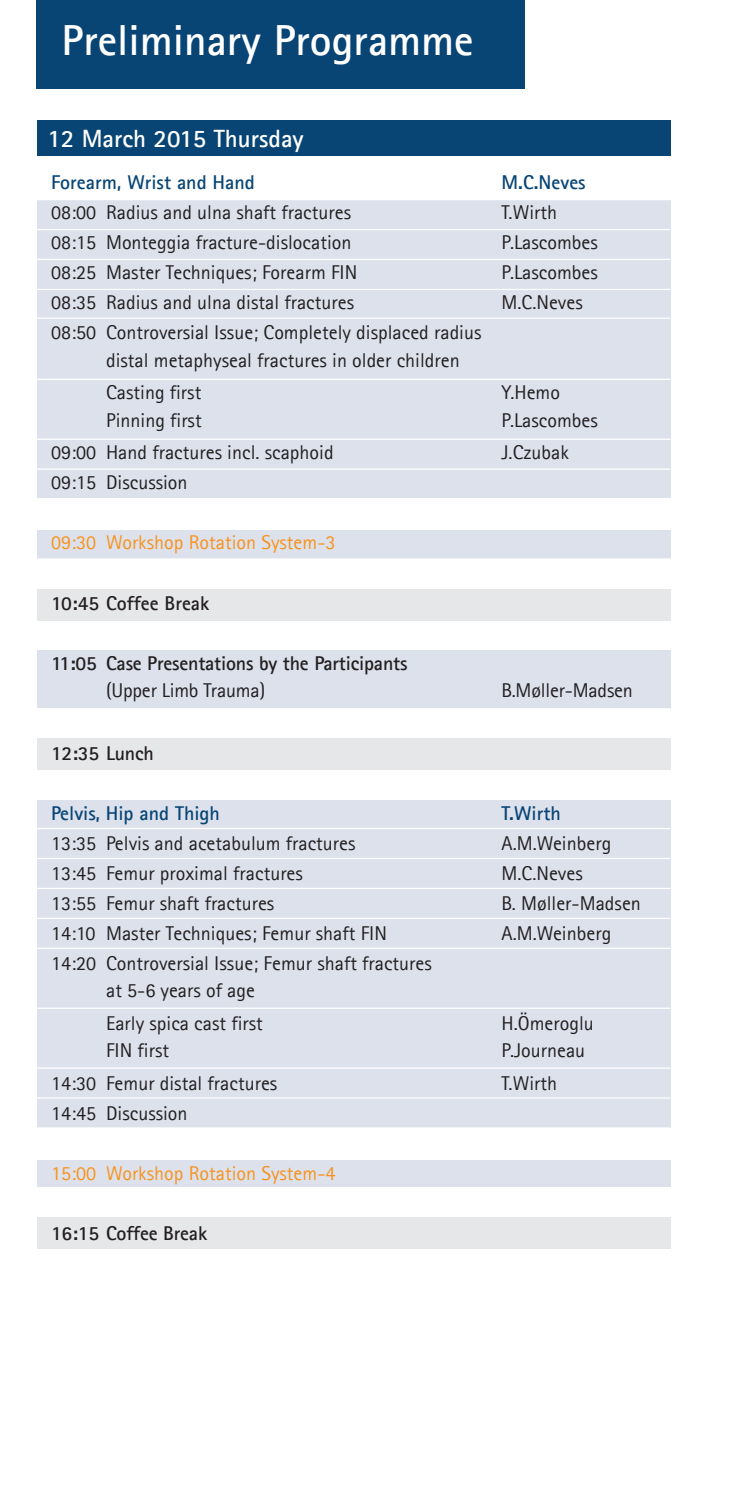
<style>
.page{position:relative;width:745px;height:1489px;background:#fff}
.page>*{position:absolute;margin:0;border:0;box-sizing:border-box;transform-origin:0 0}
.t1{font:700 43.5px "Agfa Rotis Sans Serif";color:#fff}
.t2{font:700 25px "Agfa Rotis Sans Serif";color:#fff}
.t3{font:20px "Agfa Rotis Sans Serif";color:#231f20}
.t4{font:700 20px "Agfa Rotis Sans Serif";letter-spacing:-.01em;color:#231f20}
.t5{font:20px "Agfa Rotis Sans Serif";color:#f7931d}
.t6{font:700 20px "Agfa Rotis Sans Serif";color:#084575}
</style>
<div class="page">
<div style="left:37px;top:168px;width:633px;height:1078px;background:#dce1ec"></div>
<hr style="left:37px;top:378px;width:633px;height:2px;background:#fff">
<hr style="left:37px;top:708px;width:633px;height:1px;background:#fff">
<hr style="left:37px;top:558px;width:633px;height:1px;background:#fff">
<hr style="left:37px;top:289px;width:633px;height:1px;background:#fff">
<hr style="left:37px;top:317px;width:633px;height:2px;background:#fff">
<hr style="left:37px;top:438px;width:633px;height:2px;background:#fff">
<hr style="left:37px;top:468px;width:633px;height:2px;background:#fff">
<hr style="left:37px;top:229px;width:633px;height:1px;background:#fff">
<hr style="left:37px;top:259px;width:633px;height:1px;background:#fff">
<div style="left:35px;top:161px;width:638px;height:39px;background:#fff"></div>
<div style="left:35px;top:1187px;width:636px;height:31px;background:#fff"></div>
<div style="left:35px;top:1127px;width:636px;height:32px;background:#fff"></div>
<div style="left:31px;top:498px;width:645px;height:31px;background:#fff"></div>
<div style="left:31px;top:559px;width:645px;height:31px;background:#fff"></div>
<div style="left:31px;top:619px;width:645px;height:30px;background:#fff"></div>
<div style="left:31px;top:709px;width:645px;height:30px;background:#fff"></div>
<div style="left:31px;top:768px;width:645px;height:31px;background:#fff"></div>
<hr style="left:37px;top:887px;width:633px;height:2px;background:#fff">
<hr style="left:37px;top:1067px;width:633px;height:1px;background:#fff">
<hr style="left:37px;top:917px;width:633px;height:1px;background:#fff">
<hr style="left:37px;top:827px;width:633px;height:2px;background:#fff">
<hr style="left:37px;top:857px;width:633px;height:2px;background:#fff">
<hr style="left:37px;top:1007px;width:633px;height:1px;background:#fff">
<hr style="left:37px;top:947px;width:633px;height:1px;background:#fff">
<hr style="left:37px;top:1097px;width:633px;height:1px;background:#fff">
<div style="left:37px;top:589px;width:633px;height:31px;background:#e6e7e9"></div>
<div style="left:37px;top:738px;width:633px;height:31px;background:#e6e7e9"></div>
<div style="left:37px;top:1217px;width:633px;height:31px;background:#e6e7e9"></div>
<div style="left:37px;top:0;width:487px;height:89px;background:#084575"></div>
<div style="left:37px;top:120px;width:633px;height:36px;background:#084575"></div>
<p class="t1" style="left:62px;top:13px;width:413px">Preliminary Programme</p>
<p class="t2" style="left:47px;top:122px;width:257px">12 March 2015 Thursday</p>
<p class="t6" style="left:51px;top:170px;width:205px">Forearm, Wrist and Hand</p>
<p class="t6" style="left:501px;top:170px;width:86px">M.C.Neves</p>
<p class="t3" style="left:51px;top:201px;width:301px">08:00 Radius and ulna shaft fractures</p>
<p class="t3" style="left:501px;top:201px;width:57px">T.Wirth</p>
<p class="t3" style="left:51px;top:231px;width:302px">08:15 Monteggia fracture-dislocation</p>
<p class="t3" style="left:501px;top:231px;width:98px">P.Lascombes</p>
<p class="t3" style="left:51px;top:261px;width:308px">08:25 Master Techniques; Forearm FIN</p>
<p class="t3" style="left:501px;top:261px;width:98px">P.Lascombes</p>
<p class="t3" style="left:51px;top:291px;width:304px">08:35 Radius and ulna distal fractures</p>
<p class="t3" style="left:501px;top:291px;width:83px">M.C.Neves</p>
<p class="t3" style="left:51px;top:321px;width:432px">08:50 Controversial Issue; Completely displaced radius</p>
<p class="t3" style="left:106px;top:348px;width:355px">distal metaphyseal fractures in older children</p>
<p class="t3" style="left:106px;top:381px;width:97px">Casting first</p>
<p class="t3" style="left:501px;top:381px;width:60px">Y.Hemo</p>
<p class="t3" style="left:106px;top:408px;width:97px">Pinning first</p>
<p class="t3" style="left:501px;top:408px;width:98px">P.Lascombes</p>
<p class="t3" style="left:51px;top:441px;width:284px">09:00 Hand fractures incl. scaphoid</p>
<p class="t3" style="left:501px;top:441px;width:69px">J.Czubak</p>
<p class="t3" style="left:51px;top:471px;width:138px">09:15 Discussion</p>
<p class="t5" style="left:51px;top:531px;width:286px">09:30 Workshop Rotation System-3</p>
<p class="t4" style="left:51px;top:590px;width:160px">10:45 Coffee Break</p>
<p class="t4" style="left:51px;top:650px;width:358px">11:05 Case Presentations by the Participants</p>
<p class="t3" style="left:106px;top:678px;width:160px">(Upper Limb Trauma)</p>
<p class="t3" style="left:501px;top:678px;width:133px">B.Møller-Madsen</p>
<p class="t4" style="left:51px;top:740px;width:104px">12:35 Lunch</p>
<p class="t6" style="left:51px;top:800px;width:170px">Pelvis, Hip and Thigh</p>
<p class="t6" style="left:501px;top:800px;width:61px">T.Wirth</p>
<p class="t3" style="left:51px;top:831px;width:306px">13:35 Pelvis and acetabulum fractures</p>
<p class="t3" style="left:501px;top:831px;width:111px">A.M.Weinberg</p>
<p class="t3" style="left:51px;top:861px;width:253px">13:45 Femur proximal fractures</p>
<p class="t3" style="left:501px;top:861px;width:83px">M.C.Neves</p>
<p class="t3" style="left:51px;top:891px;width:225px">13:55 Femur shaft fractures</p>
<p class="t3" style="left:501px;top:891px;width:141px">B. Møller-Madsen</p>
<p class="t3" style="left:51px;top:921px;width:337px">14:10 Master Techniques; Femur shaft FIN</p>
<p class="t3" style="left:501px;top:921px;width:111px">A.M.Weinberg</p>
<p class="t3" style="left:51px;top:951px;width:382px">14:20 Controversial Issue; Femur shaft fractures</p>
<p class="t3" style="left:106px;top:978px;width:150px">at 5-6 years of age</p>
<p class="t3" style="left:106px;top:1011px;width:158px">Early spica cast first</p>
<p class="t3" style="left:501px;top:1011px;width:94px">H.Ömeroglu</p>
<p class="t3" style="left:106px;top:1038px;width:64px">FIN first</p>
<p class="t3" style="left:501px;top:1038px;width:85px">P.Journeau</p>
<p class="t3" style="left:51px;top:1071px;width:228px">14:30 Femur distal fractures</p>
<p class="t3" style="left:501px;top:1071px;width:57px">T.Wirth</p>
<p class="t3" style="left:51px;top:1101px;width:138px">14:45 Discussion</p>
<p class="t5" style="left:51px;top:1161px;width:286px">15:00 Workshop Rotation System-4</p>
<p class="t4" style="left:51px;top:1220px;width:158px">16:15 Coffee Break</p>
</div>
